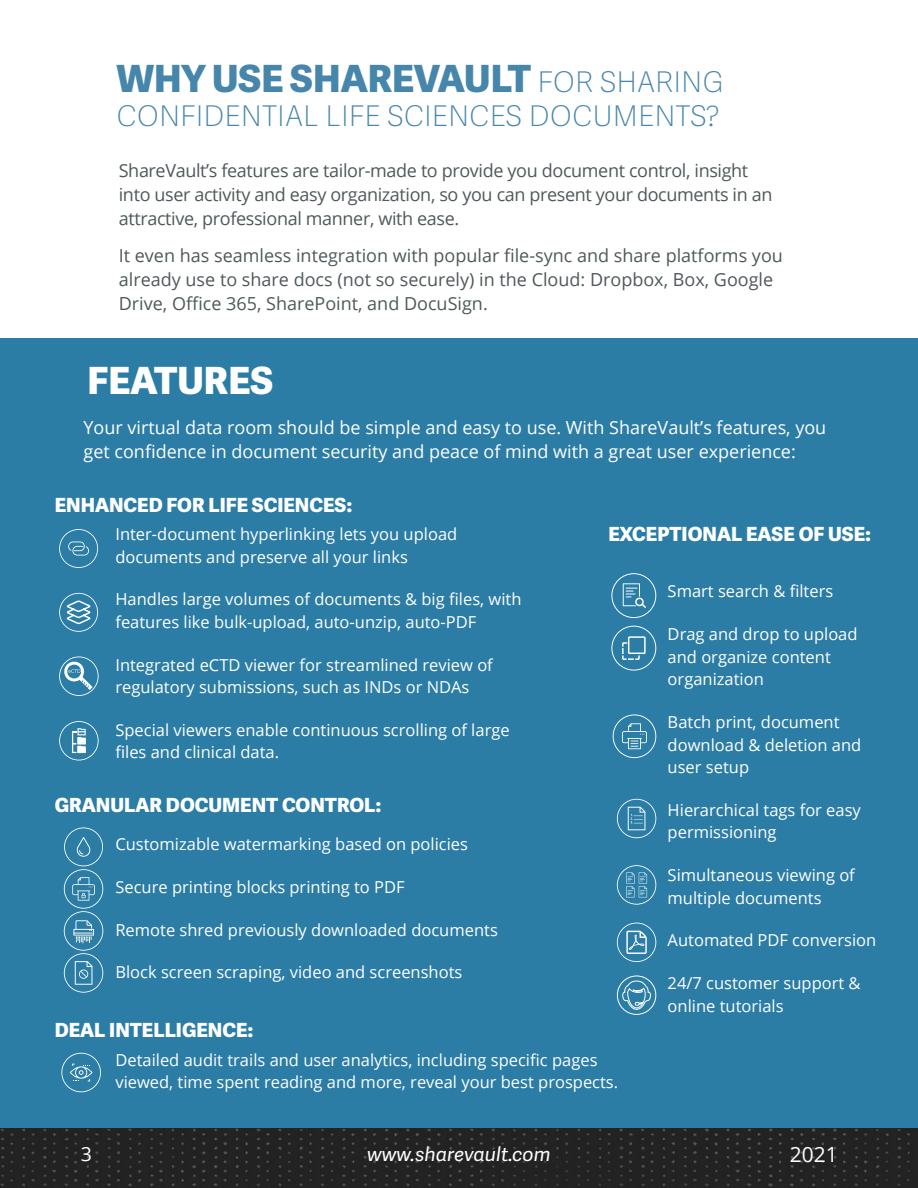
<style>
.page{position:relative;width:918px;height:1188px;background:#fff}
.page>*{position:absolute;margin:0;border:0;box-sizing:border-box;transform-origin:0 0}
.t1{font:800 37.5px "Adelle Sans";color:#4786ab}
.t2{font:800 37.5px "Adelle Sans";color:#fff}
.t3{font:100 28.5px "Adelle Sans";color:#4786ab}
.t4{font:21px "Open Sans";color:#fff}
.t5{font:800 19.5px "Adelle Sans";color:#fff}
.t6{font:italic 19.5px "Adelle Sans";color:#fff}
.t7{font:19.5px "Open Sans";color:#fff}
.t8{font:18px/24px "Open Sans";letter-spacing:-.02em;color:#4f585a}
.t9{font:18px/24px "Open Sans";color:#4f585a}
.t10{font:18px/24px "Open Sans";color:#fff}
.t11{font:16.5px/22.5px "Open Sans";color:#fff}
.s1{font-weight:100;font-size:28.5px}
</style>
<div class="page">
<img style="left:0;top:1127px;width:918px;height:61px">
<div style="left:0;top:338px;width:918px;height:789px;background:#2c7da5"></div>
<svg style="left:61px;top:1053px;width:40px;height:39px"></svg>
<svg style="left:64px;top:827px;width:39px;height:166px"></svg>
<svg style="left:613px;top:714px;width:43px;height:44px"></svg>
<svg style="left:617px;top:799px;width:39px;height:39px"></svg>
<svg style="left:617px;top:865px;width:39px;height:40px"></svg>
<svg style="left:617px;top:923px;width:39px;height:39px"></svg>
<svg style="left:621px;top:981px;width:31px;height:29px"></svg>
<div style="left:617px;top:975px;width:39px;height:40px;border:1px solid #fff;border-radius:50%"></div>
<svg style="left:611px;top:573px;width:45px;height:45px"></svg>
<svg style="left:611px;top:626px;width:45px;height:45px"></svg>
<svg style="left:59px;top:529px;width:39px;height:39px"></svg>
<svg style="left:59px;top:593px;width:39px;height:39px"></svg>
<svg style="left:59px;top:656px;width:40px;height:40px"></svg>
<svg style="left:59px;top:721px;width:40px;height:39px"></svg>
<h1 class="t1" style="left:116px;top:55px;width:609px">WHY USE SHAREVAULT <span class="s1">FOR SHARING</span></h1>
<h2 class="t3" style="left:116px;top:100px;width:605px">CONFIDENTIAL LIFE SCIENCES DOCUMENTS?</h2>
<p class="t8" style="left:119px;top:158px;width:655px">ShareVault’s features are tailor-made to provide you document control, insight into user activity and easy organization, so you can present your documents in an attractive, professional manner, with ease.</p>
<p class="t9" style="left:119px;top:243px;width:666px">It even has seamless integration with popular file-sync and share platforms you already use to share docs (not so securely) in the Cloud: Dropbox, Box, Google<br>Drive, Office 365, SharePoint, and DocuSign.</p>
<h1 class="t2" style="left:87px;top:358px;width:187px">FEATURES</h1>
<p class="t10" style="left:84px;top:415px;width:744px">Your virtual data room should be simple and easy to use. With ShareVault’s features, you get confidence in document security and peace of mind with a great user experience:</p>
<p class="t5" style="left:55px;top:492px;width:299px">ENHANCED FOR LIFE SCIENCES:</p>
<p class="t11" style="left:115px;top:523px;width:343px">Inter-document hyperlinking lets you upload documents and preserve all your links</p>
<p class="t11" style="left:115px;top:588px;width:408px">Handles large volumes of documents &amp; big files, with features like bulk-upload, auto-unzip, auto-PDF</p>
<p class="t11" style="left:115px;top:653px;width:379px">Integrated eCTD viewer for streamlined review of regulatory submissions, such as INDs or NDAs</p>
<p class="t11" style="left:115px;top:718px;width:396px">Special viewers enable continuous scrolling of large files and clinical data.</p>
<p class="t5" style="left:55px;top:793px;width:328px">GRANULAR DOCUMENT CONTROL:</p>
<p class="t11" style="left:115px;top:832px;width:354px">Customizable watermarking based on policies</p>
<p class="t11" style="left:115px;top:875px;width:291px">Secure printing blocks printing to PDF</p>
<p class="t11" style="left:115px;top:918px;width:384px">Remote shred previously downloaded documents</p>
<p class="t11" style="left:115px;top:961px;width:348px">Block screen scraping, video and screenshots</p>
<p class="t5" style="left:55px;top:1018px;width:200px">DEAL INTELLIGENCE:</p>
<p class="t5" style="left:608px;top:522px;width:264px">EXCEPTIONAL EASE OF USE:</p>
<p class="t11" style="left:668px;top:580px;width:167px">Smart search &amp; filters</p>
<p class="t11" style="left:668px;top:623px;width:191px">Drag and drop to upload and organize content organization</p>
<p class="t11" style="left:668px;top:710px;width:195px">Batch print, document download &amp; deletion and user setup</p>
<p class="t11" style="left:668px;top:798px;width:195px">Hierarchical tags for easy permissioning</p>
<p class="t11" style="left:668px;top:863px;width:189px">Simultaneous viewing of multiple documents</p>
<p class="t11" style="left:668px;top:929px;width:210px">Automated PDF conversion</p>
<p class="t11" style="left:668px;top:971px;width:195px">24/7 customer support &amp; online tutorials</p>
<p class="t11" style="left:115px;top:1048px;width:504px">Detailed audit trails and user analytics, including specific pages viewed, time spent reading and more, reveal your best prospects.</p>
<p class="t7" style="left:81px;top:1141px;width:13px">3</p>
<p class="t6" style="left:367px;top:1143px;width:185px">www.sharevault.com</p>
<p class="t4" style="left:790px;top:1140px;width:50px">2021</p>
</div>
